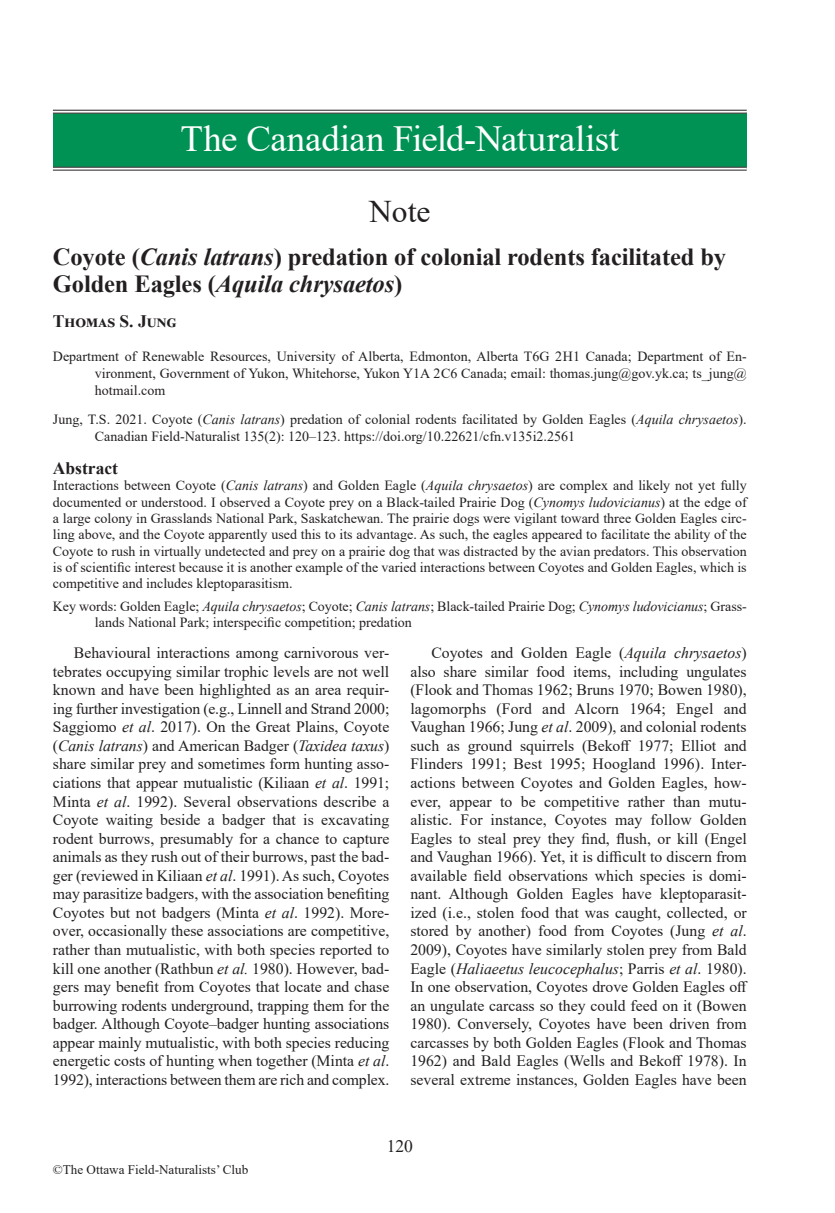
<style>
.page{position:relative;width:835px;height:1213px;background:#fff}
.page>*{position:absolute;margin:0;border:0;box-sizing:border-box;transform-origin:0 0}
.t1{font:36.75px "Times New Roman";letter-spacing:-.01em;color:#fff}
.Article_type__Note{font:31.5px "Times New Roman";color:#231f20}
.t2{font:700 24.5px/27.3px "Times New Roman";letter-spacing:-.005em;color:#231f20}
.Authors{font:700 17.5px "Times New Roman";letter-spacing:.005em;color:#231f20}
.Abstract_Head{font:700 17.5px "Times New Roman";color:#231f20}
.t3{font:17.5px "Times New Roman";color:#231f20}
.Body_Main{font:15.75px/18.6px "Times New Roman";color:#231f20;text-align:justify}
.Abstract{font:14px/16.4px "Times New Roman";color:#231f20;text-align:justify}
.Auth_Affiliations{font:14px/17px "Times New Roman";color:#231f20;text-align:justify}
.Publ_Citation{font:14px/17px "Times New Roman";color:#231f20}
.Keywords__Note{font:14px/16.4px "Times New Roman";color:#231f20}
.t4{font:13.12px "Times New Roman";color:#231f20}
.s1{font-style:italic}
</style>
<div class="page">
<div style="left:53px;top:112px;width:694px;height:57px;background:#009254"></div>
<hr style="left:53px;top:110px;width:694px;height:3px;background:#fff">
<hr style="left:53px;top:110px;width:694px;height:1px;background:#231f20">
<hr style="left:53px;top:113px;width:694px;height:1px;background:#231f20">
<hr style="left:53px;top:167px;width:694px;height:3px;background:#fff">
<hr style="left:53px;top:167px;width:694px;height:1px;background:#231f20">
<hr style="left:53px;top:170px;width:694px;height:1px;background:#231f20">
<p class="t1" style="left:181px;top:113px;width:440px">The Canadian Field-Naturalist</p>
<p class="Article_type__Note" style="left:369px;top:189px;width:63px">Note</p>
<p class="t2" style="left:53px;top:242px;width:674px">Coyote (<span class="s1">Canis latrans</span>) predation of colonial rodents facilitated by<br>Golden Eagles (<span class="s1">Aquila chrysaetos</span>)</p>
<p class="Authors" style="left:53px;top:308px;width:125px">Thomas S. Jung</p>
<p class="Auth_Affiliations" style="left:95px;top:347px;width:653px;text-indent:-42px">Department of Renewable Resources, University of Alberta, Edmonton, Alberta T6G 2H1 Canada; Department of En&shy;vironment, Government of Yukon, Whitehorse, Yukon Y1A 2C6 Canada; email: thomas.jung@gov.yk.ca; ts_jung@ hotmail.com</p>
<p class="Publ_Citation" style="left:95px;top:411px;width:653px;text-indent:-42px">Jung, T.S. 2021. Coyote (<span class="s1">Canis latrans</span>) predation of colonial rodents facilitated by Golden Eagles (<span class="s1">Aquila chrysaetos</span>).<br>Canadian Field-Naturalist 135(2): 120–123. https://doi.org/10.22621/cfn.v135i2.2561</p>
<p class="Abstract_Head" style="left:53px;top:455px;width:67px">Abstract</p>
<p class="Abstract" style="left:53px;top:477px;width:695px">Interactions between Coyote (<span class="s1">Canis latrans</span>) and Golden Eagle (<span class="s1">Aquila chrysaetos</span>) are complex and likely not yet fully documented or understood. I observed a Coyote prey on a Black-tailed Prairie Dog (<span class="s1">Cynomys ludovicianus</span>) at the edge of a large colony in Grasslands National Park, Saskatchewan. The prairie dogs were vigilant toward three Golden Eagles circ&shy;ling above, and the Coyote apparently used this to its advantage. As such, the eagles appeared to facilitate the ability of the Coyote to rush in virtually undetected and prey on a prairie dog that was distracted by the avian predators. This observation is of scientific interest because it is another example of the varied interactions between Coyotes and Golden Eagles, which is competitive and includes kleptoparasitism.</p>
<p class="Keywords__Note" style="left:95px;top:597px;width:652px;text-indent:-42px">Key words: Golden Eagle; <span class="s1">Aquila chrysaetos</span>; Coyote; <span class="s1">Canis latrans</span>; Black-tailed Prairie Dog; <span class="s1">Cynomys ludovicianus</span>; Grass&shy;lands National Park; interspecific competition; predation</p>
<p class="Body_Main" style="left:53px;top:643px;width:338px;text-indent:21px">Behavioural interactions among carnivorous ver&shy;tebrates occupying similar trophic levels are not well known and have been highlighted as an area requir&shy;ing further investigation (e.g., Linnell and Strand 2000; Saggiomo <span class="s1">et al</span>. 2017). On the Great Plains, Coyote (<span class="s1">Canis latrans</span>) and American Badger (<span class="s1">Taxidea taxus</span>) share similar prey and sometimes form hunting asso&shy;ciations that appear mutualistic (Kiliaan <span class="s1">et al</span>. 1991; Minta <span class="s1">et al</span>. 1992). Several observations describe a Coyote waiting beside a badger that is excavating rodent burrows, presumably for a chance to capture animals as they rush out of their burrows, past the bad&shy;ger (reviewed in Kiliaan <span class="s1">et al</span>. 1991). As such, Coyotes may parasitize badgers, with the association benefiting Coyotes but not badgers (Minta <span class="s1">et al</span>. 1992). More&shy;over, occasionally these associations are competitive, rather than mutualistic, with both species reported to kill one another (Rathbun <span class="s1">et al.</span> 1980). However, bad&shy;gers may benefit from Coyotes that locate and chase burrowing rodents underground, trapping them for the badger. Although Coyote–badger hunting associations appear mainly mutualistic, with both species reducing energetic costs of hunting when together (Minta <span class="s1">et al</span>.<br>1992), interactions between them are rich and complex.</p>
<p class="Body_Main" style="left:410px;top:643px;width:339px;text-indent:21px">Coyotes and Golden Eagle (<span class="s1">Aquila chrysaetos</span>) also share similar food items, including ungulates (Flook and Thomas 1962; Bruns 1970; Bowen 1980), lagomorphs (Ford and Alcorn 1964; Engel and Vaughan 1966; Jung <span class="s1">et al</span>. 2009), and colonial rodents such as ground squirrels (Bekoff 1977; Elliot and Flinders 1991; Best 1995; Hoogland 1996). Inter&shy;actions between Coyotes and Golden Eagles, how&shy;ever, appear to be competitive rather than mutu&shy;alistic. For instance, Coyotes may follow Golden Eagles to steal prey they find, flush, or kill (Engel and Vaughan 1966). Yet, it is difficult to discern from available field observations which species is domi&shy;nant. Although Golden Eagles have kleptoparasit&shy;ized (i.e., stolen food that was caught, collected, or stored by another) food from Coyotes (Jung <span class="s1">et al</span>.<br>2009), Coyotes have similarly stolen prey from Bald Eagle (<span class="s1">Haliaeetus leucocephalus</span>; Parris <span class="s1">et al</span>. 1980).<br>In one observation, Coyotes drove Golden Eagles off an ungulate carcass so they could feed on it (Bowen 1980). Conversely, Coyotes have been driven from carcasses by both Golden Eagles (Flook and Thomas 1962) and Bald Eagles (Wells and Bekoff 1978). In several extreme instances, Golden Eagles have been</p>
<p class="t4" style="left:53px;top:1161px;width:197px">©The Ottawa Field-Naturalists’ Club</p>
<p class="t3" style="left:387px;top:1133px;width:28px">120</p>
</div>
